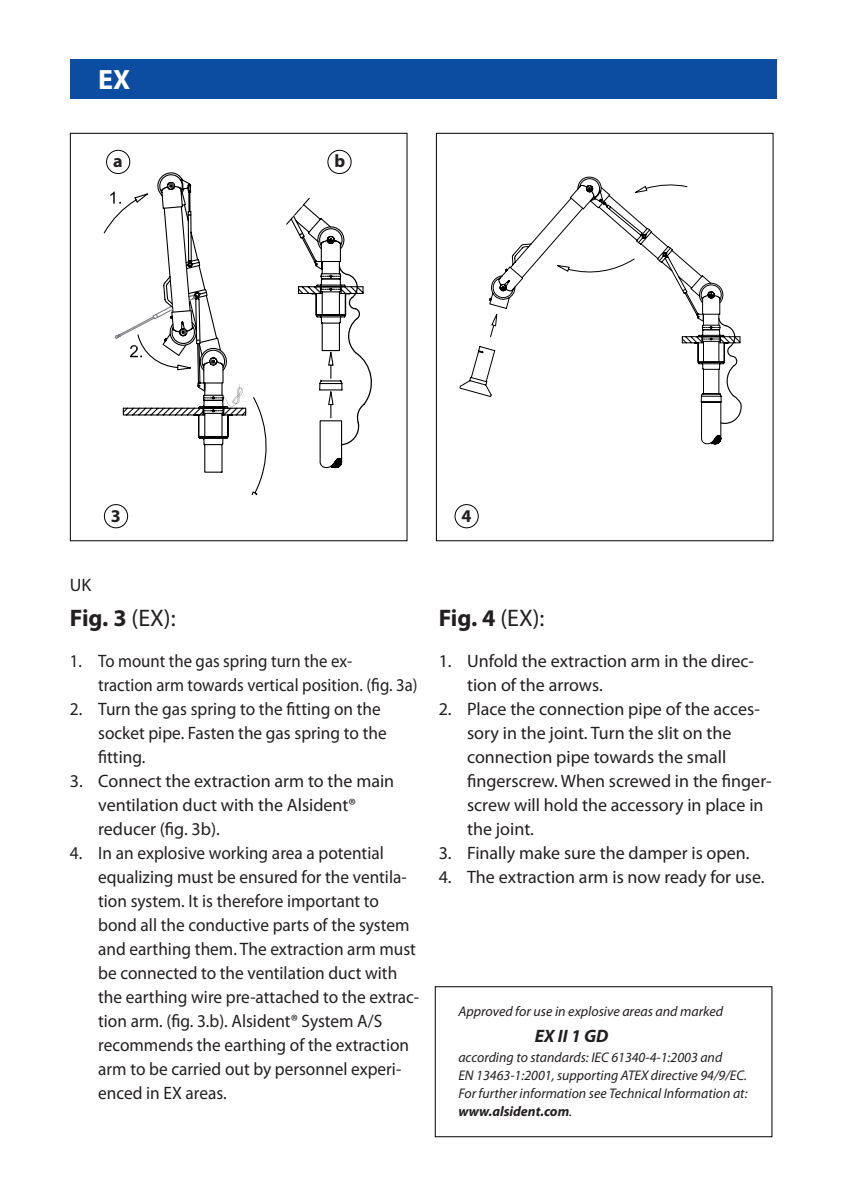
<style>
.page{position:relative;width:844px;height:1196px;background:#fff}
.page>*{position:absolute;margin:0;border:0;box-sizing:border-box;transform-origin:0 0}
.t1{font:700 28px "Myriad Pro";color:#fff}
.t2{font:700 24px "Myriad Pro";letter-spacing:-.01em;color:#231f20}
.t3{font:18px/24px "Myriad Pro";color:#231f20;scale:.96 1}
.t4{font:18px/24px "Myriad Pro";color:#231f20}
.t5{font:18px/24px "Myriad Pro";color:#231f20;scale:.93 1}
.t6{font:italic 700 18px "Myriad Pro";color:#231f20}
.t7{font:700 18px "Myriad Pro";color:#231f20}
.t8{font:18px "Myriad";color:#231f20}
.t9{font:italic 14px/18px "Myriad Pro";color:#231f20}
.s1{font-weight:400}
.s2{font-weight:700}
</style>
<div class="page">
<div style="left:70px;top:59px;width:706px;height:40px;background:#0d4da1"></div>
<svg style="left:459px;top:183px;width:283px;height:262px"></svg>
<svg style="left:579px;top:176px;width:162px;height:248px"></svg>
<div style="left:454px;top:504px;width:24px;height:24px;border:1px solid #000;border-radius:50%"></div>
<div style="left:104px;top:504px;width:24px;height:24px;border:1px solid #000;border-radius:50%"></div>
<svg style="left:103px;top:163px;width:269px;height:327px"></svg>
<div style="left:106px;top:150px;width:24px;height:24px;border:1px solid #000;border-radius:50%"></div>
<div style="left:327px;top:150px;width:24px;height:24px;border:1px solid #000;border-radius:50%"></div>
<div style="left:70px;top:133px;width:337px;height:408px;border:1px solid #000"></div>
<div style="left:435px;top:133px;width:338px;height:408px;border:1px solid #000"></div>
<h1 class="t1" style="left:98px;top:61px;width:34px">EX</h1>
<p class="t7" style="left:113px;top:149px;width:11px">a</p>
<p class="t7" style="left:334px;top:149px;width:12px">b</p>
<p class="t7" style="left:111px;top:504px;width:11px">3</p>
<p class="t7" style="left:461px;top:504px;width:11px">4</p>
<p class="t8" style="left:70px;top:575px;width:23px">UK</p>
<h2 class="t2" style="left:70px;top:602px;width:107px">Fig. 3 <span class="s1">(EX):</span></h2>
<p class="t5" style="left:98px;top:648px;width:345px;text-indent:-28px">1. To mount the gas spring turn the ex-<br>traction arm towards vertical position. (fig. 3a)</p>
<p class="t3" style="left:98px;top:696px;width:302px;text-indent:-28px">2. Turn the gas spring to the fitting on the socket pipe. Fasten the gas spring to the fitting.</p>
<p class="t4" style="left:98px;top:768px;width:297px;text-indent:-28px">3. Connect the extraction arm to the main ventilation duct with the Alsident® reducer (fig. 3b).</p>
<p class="t3" style="left:98px;top:840px;width:336px;text-indent:-28px">4. In an explosive working area a potential equalizing must be ensured for the ventila&shy;tion system. It is therefore important to bond all the conductive parts of the system and earthing them. The extraction arm must be connected to the ventilation duct with the earthing wire pre-attached to the extrac&shy;tion arm. (fig. 3.b). Alsident® System A/S recommends the earthing of the extraction arm to be carried out by personnel experi&shy;enced in EX areas.</p>
<h2 class="t2" style="left:438px;top:602px;width:107px">Fig. 4 <span class="s1">(EX):</span></h2>
<p class="t4" style="left:467px;top:648px;width:288px;text-indent:-28px">1. Unfold the extraction arm in the direc&shy;tion of the arrows.</p>
<p class="t4" style="left:467px;top:696px;width:306px;text-indent:-28px">2. Place the connection pipe of the acces&shy;sory in the joint. Turn the slit on the connection pipe towards the small fingerscrew. When screwed in the finger&shy;screw will hold the accessory in place in the joint.</p>
<p class="t4" style="left:438px;top:840px;width:312px">3. Finally make sure the damper is open.</p>
<p class="t4" style="left:438px;top:864px;width:327px">4. The extraction arm is now ready for use.</p>
<p class="t9" style="left:458px;top:1001px;width:266px">Approved for use in explosive areas and marked</p>
<p class="t6" style="left:534px;top:1024px;width:75px">EX II 1 GD</p>
<p class="t9" style="left:458px;top:1047px;width:290px">according to standards: IEC 61340-4-1:2003 and<br>EN 13463-1:2001, supporting ATEX directive 94/9/EC.<br>For further information see Technical Information at: <span class="s2">www.alsident.com</span>.</p>
</div>
